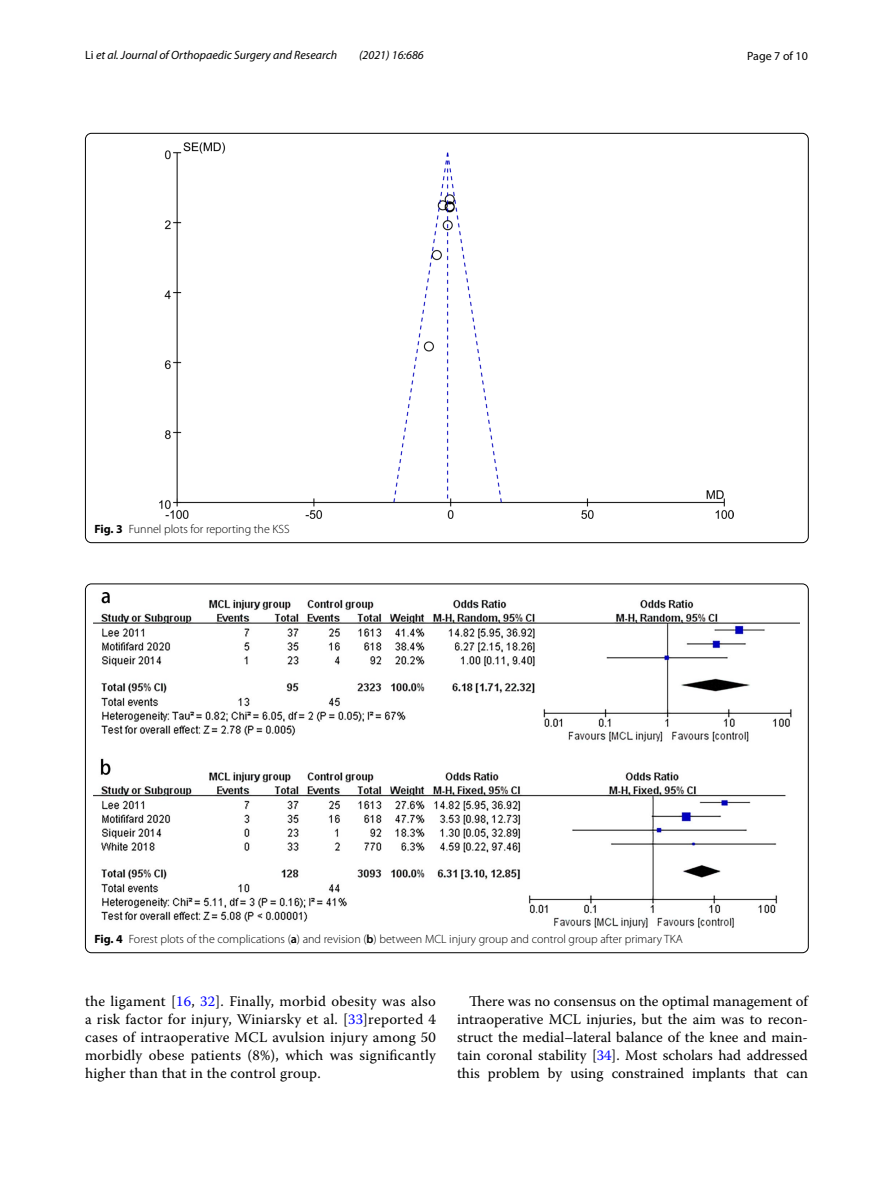
<style>
.page{position:relative;width:893px;height:1187px;background:#fff}
.page>*{position:absolute;margin:0;border:0;box-sizing:border-box;transform-origin:0 0}
.t1{font:14.7px/18px "Warnock Pro";letter-spacing:.005em;color:#000;text-align:justify}
.t2{font:300 12px "Myriad Pro";color:#000}
.t3{font:italic 12px "Myriad Pro";color:#000}
.t4{font:12px "Myriad Pro";color:#000}
.s1{font-style:normal}
.s2{font-weight:700}
.s3{font-weight:600}
.s4{color:#00f}
</style>
<div class="page">
<img style="left:160px;top:142px;width:574px;height:376px">
<img style="left:94px;top:593px;width:706px;height:335px">
<p class="t3" style="left:85px;top:48px;width:254px"><span class="s1">Li</span> et al. Journal of Orthopaedic Surgery and Research</p>
<p class="t3" style="left:359px;top:48px;width:66px">(2021) 16:686</p>
<p class="t4" style="left:747px;top:48px;width:62px">Page 7 of 10</p>
<p class="t2" style="left:94px;top:522px;width:197px"><span class="s2">Fig. 3</span> Funnel plots for reporting the KSS</p>
<p class="t2" style="left:94px;top:932px;width:590px"><span class="s2">Fig. 4</span> Forest plots of the complications (<span class="s3">a</span>) and revision (<span class="s3">b</span>) between MCL injury group and control group after primary TKA</p>
<p class="t1" style="left:85px;top:992px;width:352px">the ligament [<span class="s4">16</span>, <span class="s4">32</span>]. Finally, morbid obesity was also a risk factor for injury, Winiarsky et al. [<span class="s4">33</span>]reported 4 cases of intraoperative MCL avulsion injury among 50 morbidly obese patients (8%), which was significantly higher than that in the control group.</p>
<p class="t1" style="left:457px;top:992px;width:352px;text-indent:12px">There was no consensus on the optimal management of intraoperative MCL injuries, but the aim was to recon&shy;struct the medial–lateral balance of the knee and main&shy;tain coronal stability [<span class="s4">34</span>]. Most scholars had addressed this problem by using constrained implants that can</p>
</div>
